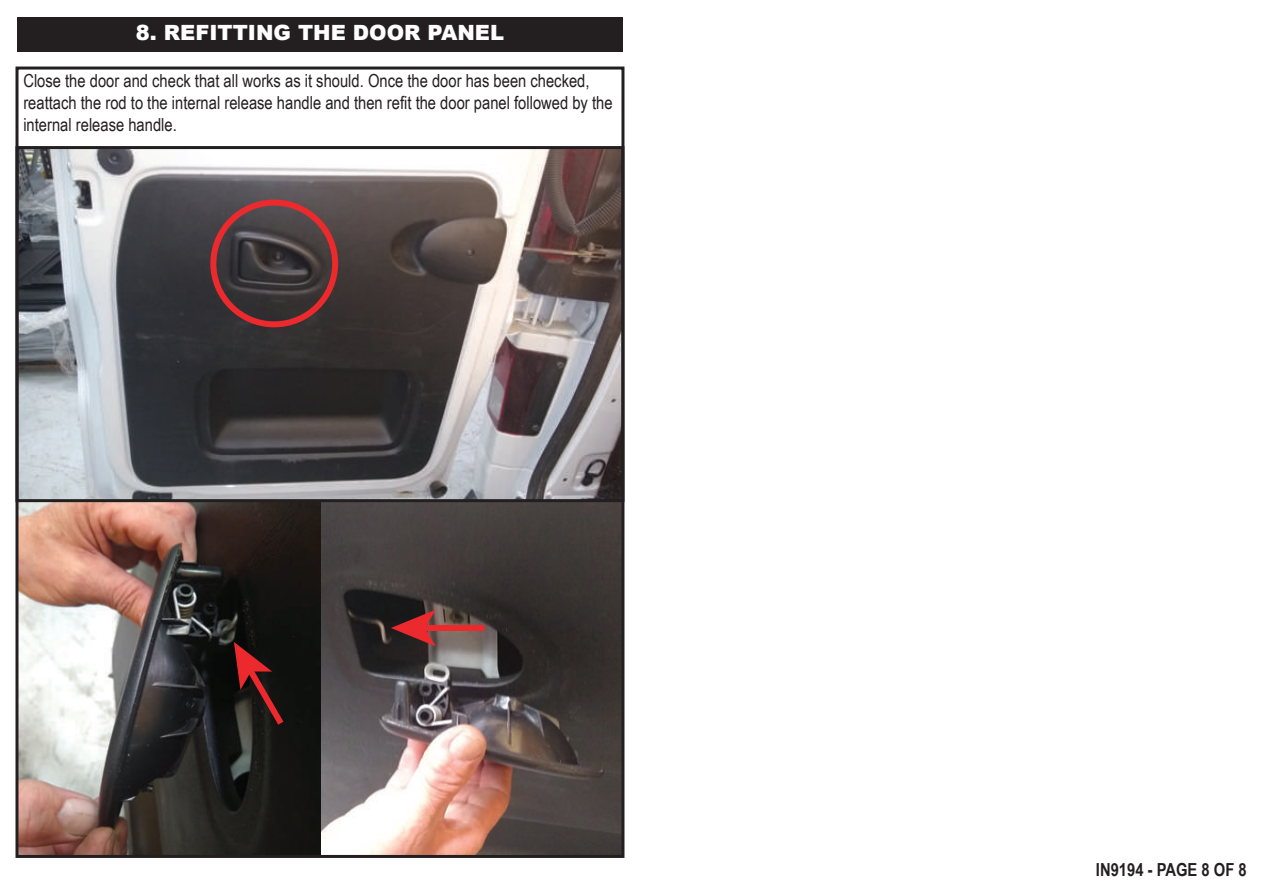
<style>
.page{position:relative;width:1263px;height:893px;background:#fff}
.page>*{position:absolute;margin:0;border:0;box-sizing:border-box;transform-origin:0 0}
.t1{font:900 21px "Arial";color:#fff}
.t2{font:18px/21.6px "Arial Narrow";color:#231f20}
.t3{font:700 18px "Arial Narrow";color:#231f20}
</style>
<div class="page">
<img style="left:321px;top:502px;width:299px;height:352px">
<img style="left:20px;top:502px;width:301px;height:352px">
<img style="left:20px;top:150px;width:600px;height:348px">
<div style="left:16px;top:146px;width:608px;height:356px;border:3px solid #231f20"></div>
<div style="left:423px;top:625px;width:62px;height:6px;background:#ec2a2d"></div>
<svg style="left:391px;top:610px;width:45px;height:36px;background:#7b2628"></svg>
<svg style="left:234px;top:642px;width:55px;height:89px;background:#421c1a"></svg>
<div style="left:210px;top:200px;width:128px;height:127px;border:6px solid #ec2a2d;border-radius:50%"></div>
<div style="left:17px;top:17px;width:606px;height:34px;background:#231f20"></div>
<div style="left:16px;top:67px;width:608px;height:791px;border:3px solid #231f20"></div>
<p class="t1" style="left:136px;top:18px;width:370px">8. REFITTING THE DOOR PANEL</p>
<p class="t2" style="left:23px;top:69px;width:591px">Close the door and check that all works as it should. Once the door has been checked, reattach the rod to the internal release handle and then refit the door panel followed by the internal release handle.</p>
<p class="t3" style="left:1096px;top:856px;width:152px">IN9194 - PAGE 8 OF 8</p>
</div>
